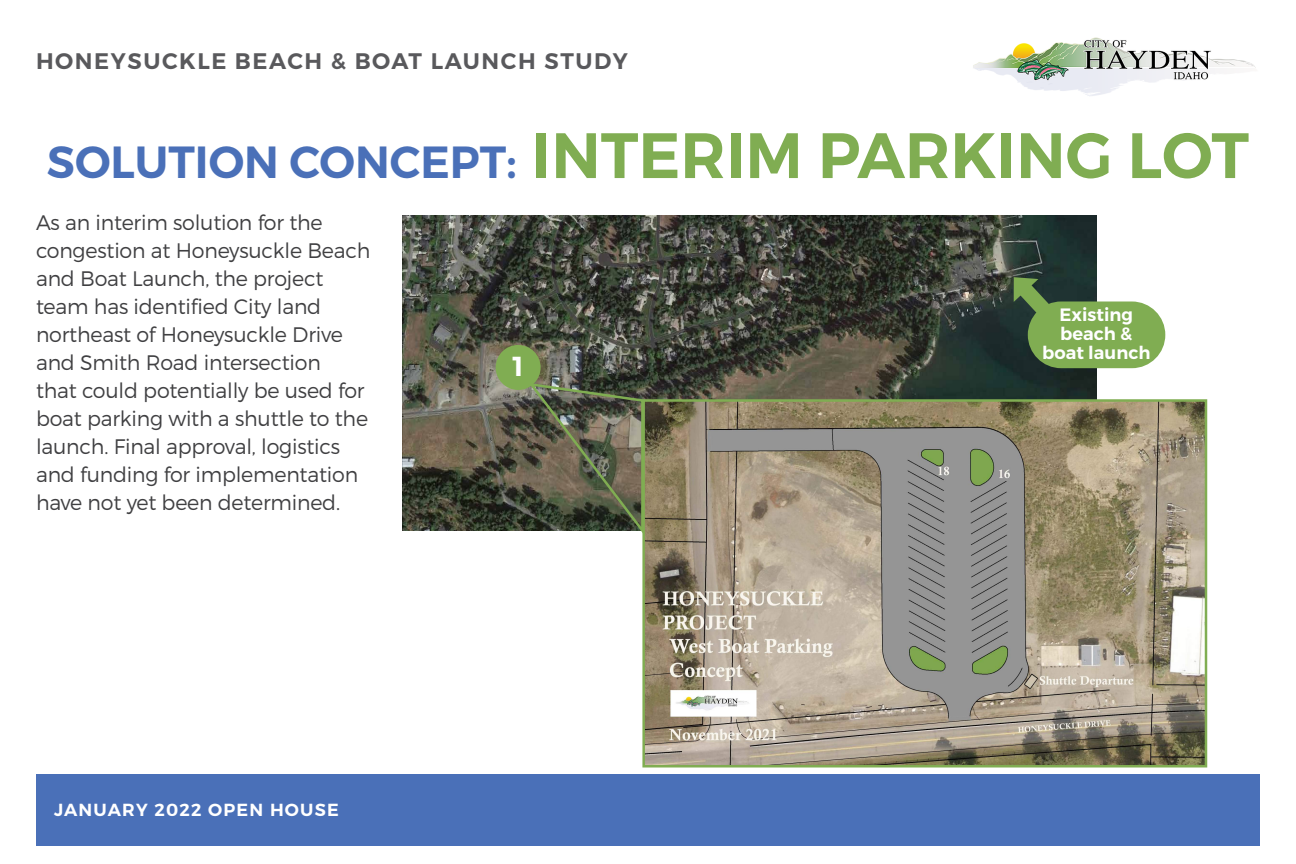
<style>
.page{position:relative;width:1296px;height:864px;background:#fff}
.page>*{position:absolute;margin:0;border:0;box-sizing:border-box;transform-origin:0 0}
.t1{font:64px "Trueno S Bd";color:#80ad52}
.t2{font:27.5px "Trueno S Bd";color:#fff}
.t3{font:22.5px "Trueno S Bd";letter-spacing:.07em;color:#59595c}
.t4{font:21px/28px "Trueno Lt";letter-spacing:-.01em;color:#404042}
.t5{font:17.9px/18.8px "Trueno S Bd";color:#fff;text-align:center}
.t6{font:17.5px "Trueno S Bd";letter-spacing:.07em;color:#fff}
.s1{font-size:45px;color:#4a70b8}
</style>
<div class="page">
<img style="left:973px;top:37px;width:283px;height:59px">
<div style="left:36px;top:774px;width:1224px;height:72px;background:#4a70b8"></div>
<img style="left:402px;top:215px;width:695px;height:316px">
<div style="left:496px;top:345px;width:45px;height:45px;background:#80ad52;border-radius:50%"></div>
<img style="left:645px;top:402px;width:559px;height:363px">
<div style="left:642px;top:399px;width:565px;height:369px;border:2px solid #80ad52"></div>
<svg style="left:528px;top:381px;width:117px;height:157px;background:#636551"></svg>
<svg style="left:1001px;top:265px;width:81px;height:84px;background:#334939"></svg>
<div style="left:1028px;top:302px;width:137px;height:66px;background:#80ad52;border-radius:33px"></div>
<p class="t3" style="left:36px;top:47px;width:593px">HONEYSUCKLE BEACH &amp; BOAT LAUNCH STUDY</p>
<h1 class="t1" style="left:47px;top:116px;width:1204px"><span class="s1">SOLUTION CONCEPT:</span> INTERIM PARKING LOT</h1>
<p class="t4" style="left:36px;top:208px;width:336px">As an interim solution for the congestion at Honeysuckle Beach and Boat Launch, the project team has identified City land northeast of Honeysuckle Drive and Smith Road intersection<br>that could potentially be used for boat parking with a shuttle to the launch. Final approval, logistics and funding for implementation have not yet been determined.</p>
<p class="t6" style="left:54px;top:799px;width:286px">JANUARY 2022 OPEN HOUSE</p>
<h2 class="t2" style="left:512px;top:350px;width:13px">1</h2>
<p class="t5" style="left:1042px;top:306px;width:110px">Existing beach &amp; boat launch</p>
</div>
